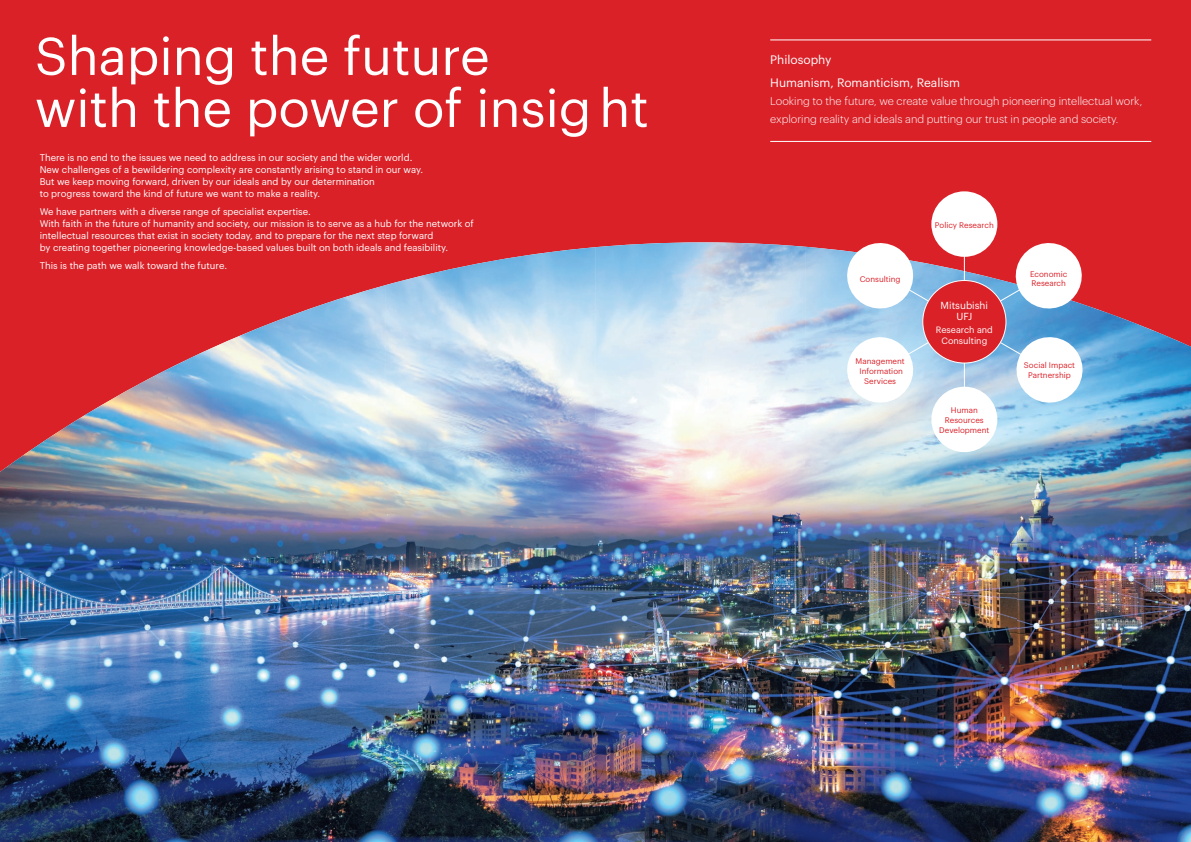
<style>
.page{position:relative;width:1191px;height:842px;background:#da2128}
.page>*{position:absolute;margin:0;border:0;box-sizing:border-box;transform-origin:0 0}
.t1{font:52px/52px "Graphik";color:#fff}
.t2{font:12px/22.7px "Graphik";color:#fff}
.t3{font:300 11px/18px "Graphik";color:#fff}
.t4{font:10px/11px "Graphik";color:#fff;text-align:center}
.t5{font:9.5px/12px "Graphik";color:#fff}
.t6{font:9px/11px "Graphik";color:#fff;text-align:center}
.t7{font:8px/10px "Graphik";color:#da2128;text-align:center}
</style>
<div class="page">
<img style="left:385px;top:247px;width:210px;height:524px">
<img style="left:595px;top:242px;width:211px;height:529px">
<img style="left:805px;top:247px;width:210px;height:524px">
<img style="left:280px;top:285px;width:105px;height:557px">
<img style="left:1015px;top:305px;width:106px;height:537px">
<img style="left:210px;top:319px;width:70px;height:523px">
<img style="left:1120px;top:318px;width:71px;height:524px">
<img style="left:140px;top:349px;width:70px;height:493px">
<img style="left:70px;top:383px;width:70px;height:459px">
<img style="left:0;top:424px;width:70px;height:418px">
<img style="left:385px;top:771px;width:631px;height:71px">
<div style="left:931px;top:191px;width:66px;height:66px;background:#fff;border-radius:50%"></div>
<div style="left:931px;top:387px;width:66px;height:65px;background:#fff;border-radius:50%"></div>
<svg style="left:842px;top:238px;width:245px;height:169px"></svg>
<hr style="left:770px;top:40px;width:381px;height:1px;background:#fff">
<hr style="left:770px;top:141px;width:381px;height:1px;background:#fff">
<h1 class="t1" style="left:35px;top:26px;width:615px">Shaping the future<br>with the power of insig ht</h1>
<p class="t5" style="left:40px;top:150px;width:385px">There is no end to the issues we need to address in our society and the wider world.<br>New challenges of a bewildering complexity are constantly arising to stand in our way.<br>But we keep moving forward, driven by our ideals and by our determination<br>to progress toward the kind of future we want to make a reality.</p>
<p class="t5" style="left:40px;top:204px;width:436px">We have partners with a diverse range of specialist expertise.<br>With faith in the future of humanity and society, our mission is to serve as a hub for the network of intellectual resources that exist in society today, and to prepare for the next step forward<br>by creating together pioneering knowledge-based values built on both ideals and feasibility.</p>
<p class="t5" style="left:40px;top:258px;width:189px">This is the path we walk toward the future.</p>
<p class="t2" style="left:770px;top:48px;width:191px">Philosophy<br>Humanism, Romanticism, Realism</p>
<p class="t3" style="left:770px;top:91px;width:373px">Looking to the future, we create value through pioneering intellectual work, exploring reality and ideals and putting our trust in people and society.</p>
<p class="t7" style="left:859px;top:273px;width:42px">Consulting</p>
<p class="t7" style="left:855px;top:355px;width:51px">Management<br>Information<br>Services</p>
<p class="t7" style="left:935px;top:219px;width:60px">Policy Research</p>
<p class="t4" style="left:940px;top:299px;width:49px">Mitsubishi<br>UFJ</p>
<p class="t6" style="left:936px;top:324px;width:59px">Research and<br>Consulting</p>
<p class="t7" style="left:939px;top:404px;width:52px">Human<br>Resources<br>Development</p>
<p class="t7" style="left:1030px;top:268px;width:39px;line-height:9px;text-align:left">Economic<br>Research</p>
<p class="t7" style="left:1024px;top:360px;width:53px">Social Impact<br>Partnership</p>
</div>
